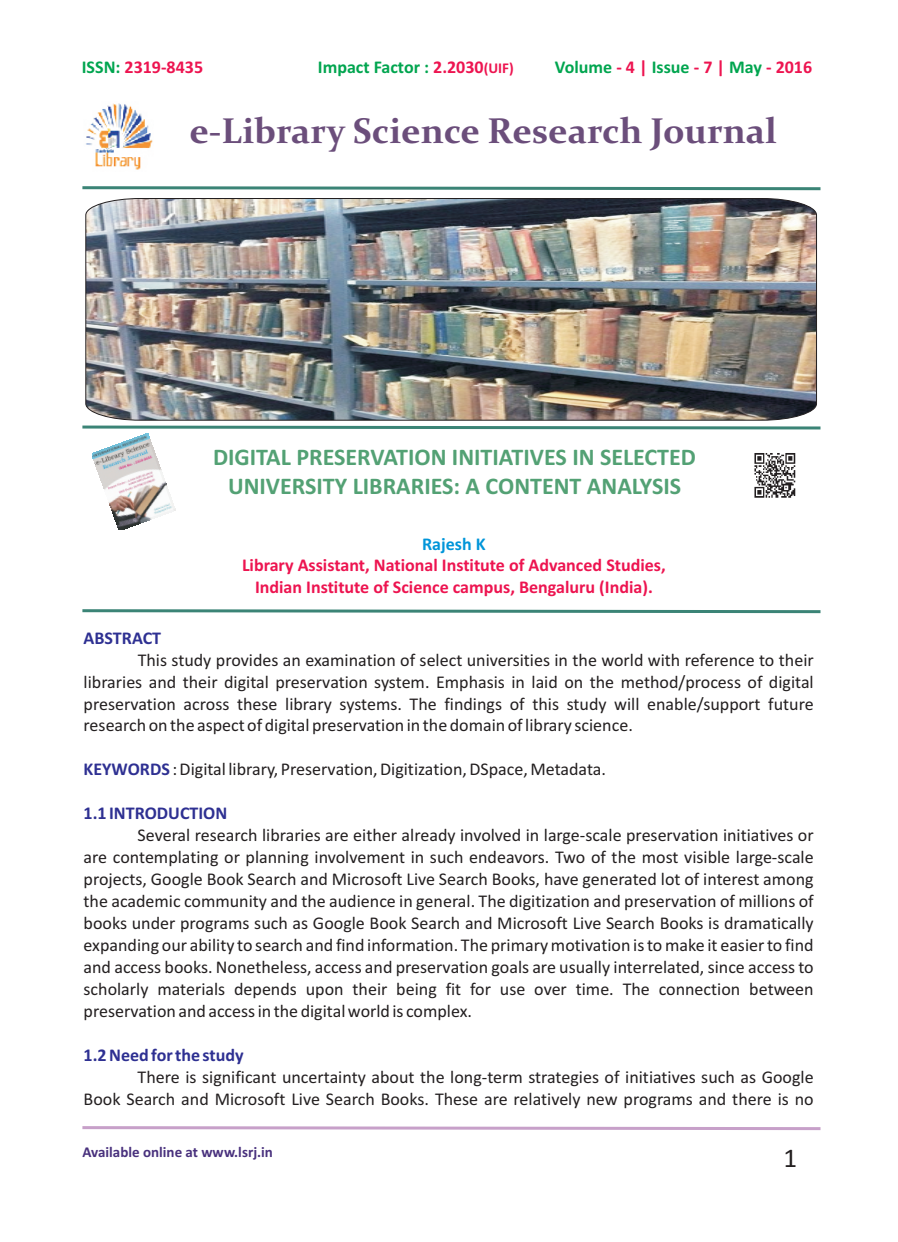
<style>
.page{position:relative;width:898px;height:1242px;background:#fff}
.page>*{position:absolute;margin:0;border:0;box-sizing:border-box;transform-origin:0 0}
.t1{font:700 36px "Constantia";color:#6b4e7b}
.t2{font:27px "Calibri";color:#231f20}
.t3{font:700 24px/29.2px "Calibri";color:#53a174;text-align:center}
.t4{font:18px/21.9px "Calibri";color:#231f20;text-align:justify}
.t5{font:700 18px/21.9px "Calibri";color:#ed1450;text-align:center}
.t6{font:700 18px "Calibri";color:#00a54f}
.t7{font:700 18px "Calibri";color:#2e3092}
.t8{font:700 18px "Calibri";color:#0095d9}
.t9{font:700 15px "Calibri";color:#49317d}
.s1{color:#00a54f}
.s2{color:#ed1450}
.s3{font-size:15px;color:#ed1450}
.s4{font-weight:700;color:#2e3092}
</style>
<div class="page">
<img style="left:754px;top:453px;width:42px;height:45px">
<svg style="left:82px;top:1126px;width:739px;height:5px"></svg>
<svg style="left:82px;top:186px;width:739px;height:5px"></svg>
<svg style="left:82px;top:425px;width:739px;height:5px"></svg>
<img style="left:85px;top:198px;width:731px;height:222px">
<svg style="left:82px;top:609px;width:739px;height:5px"></svg>
<img style="left:92px;top:434px;width:83px;height:96px">
<img style="left:86px;top:103px;width:67px;height:67px">
<p class="t5" style="left:82px;top:57px;width:123px"><span class="s1">ISSN:</span> 2319-8435</p>
<p class="t6" style="left:318px;top:59px;width:197px">Impact Factor : <span class="s2">2.2030</span><span class="s3">(UIF)</span></p>
<p class="t6" style="left:554px;top:59px;width:259px">Volume <span class="s2">- 4 |</span> Issue <span class="s2">- 7 |</span> May <span class="s2">- 2016</span></p>
<h1 class="t1" style="left:189px;top:116px;width:588px">e-Library Science Research Journal</h1>
<h3 class="t3" style="left:213px;top:444px;width:484px">DIGITAL PRESERVATION INITIATIVES IN SELECTED<br>UNIVERSITY LIBRARIES: A CONTENT ANALYSIS</h3>
<p class="t7" style="left:84px;top:630px;width:79px">ABSTRACT</p>
<p class="t8" style="left:422px;top:536px;width:65px">Rajesh K</p>
<p class="t5" style="left:242px;top:556px;width:425px">Library Assistant, National Institute of Advanced Studies,<br>Indian Institute of Science campus, Bengaluru (India).</p>
<p class="t4" style="left:84px;top:650px;width:731px;text-indent:54px">This study provides an examination of select universities in the world with reference to their libraries and their digital preservation system. Emphasis in laid on the method/process of digital preservation across these library systems. The findings of this study will enable/support future research on the aspect of digital preservation in the domain of library science.</p>
<p class="t4" style="left:84px;top:760px;width:523px"><span class="s4">KEYWORDS</span>: Digital library, Preservation, Digitization, DSpace, Metadata.</p>
<p class="t7" style="left:84px;top:806px;width:145px">1.1 INTRODUCTION</p>
<p class="t4" style="left:83px;top:826px;width:731px;text-indent:54px">Several research libraries are either already involved in large-scale preservation initiatives or are contemplating or planning involvement in such endeavors. Two of the most visible large-scale projects, Google Book Search and Microsoft Live Search Books, have generated lot of interest among the academic community and the audience in general. The digitization and preservation of millions of books under programs such as Google Book Search and Microsoft Live Search Books is dramatically expanding our ability to search and find information. The primary motivation is to make it easier to find and access books. Nonetheless, access and preservation goals are usually interrelated, since access to scholarly materials depends upon their being fit for use over time. The connection between preservation and access in the digital world is complex.</p>
<p class="t7" style="left:84px;top:1047px;width:162px">1.2 Need for the study</p>
<p class="t4" style="left:83px;top:1067px;width:731px;text-align:right">There is significant uncertainty about the long-term strategies of initiatives such as Google<br>Book Search and Microsoft Live Search Books. These are relatively new programs and there is no</p>
<p class="t9" style="left:82px;top:1145px;width:192px">Available online at www.lsrj.in</p>
<h2 class="t2" style="left:783px;top:1146px;width:15px">1</h2>
</div>
